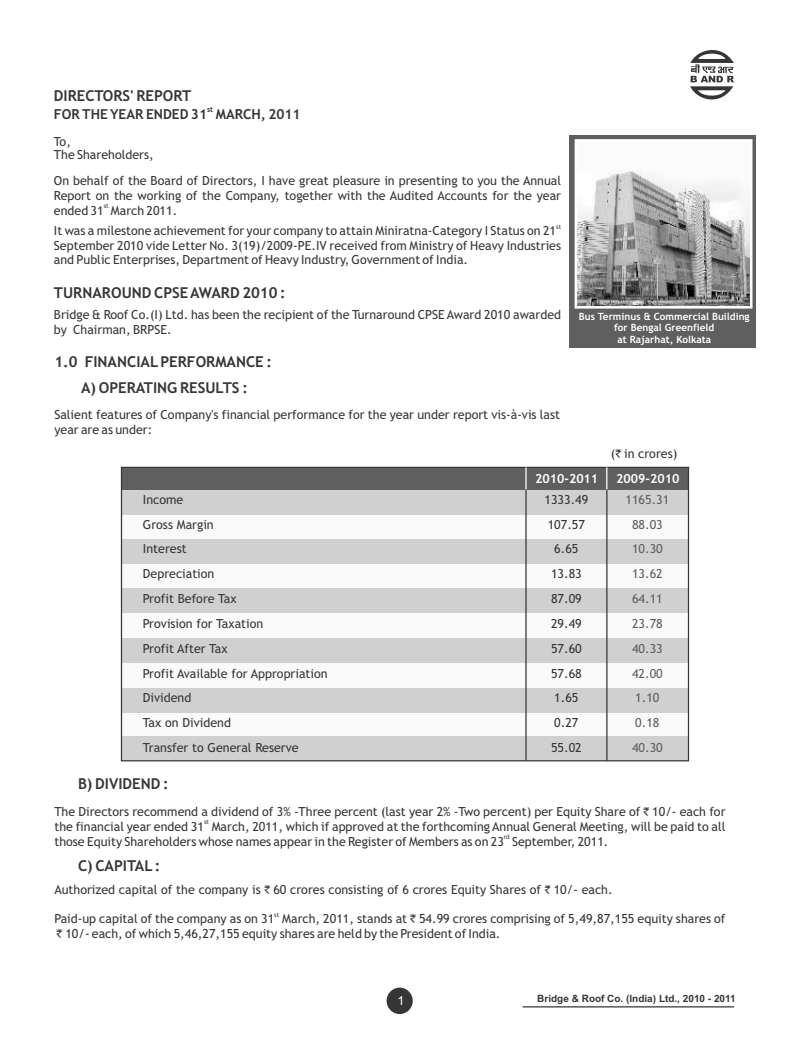
<style>
.page{position:relative;width:810px;height:1054px;background:#fff}
.page>*{position:absolute;margin:0;border:0;box-sizing:border-box;transform-origin:0 0}
.t1{font:700 15px/26.1px "Trebuchet MS";color:#363636;text-align:center}
.t2{font:700 13.75px "Trebuchet MS";color:#363636}
.t3{font:12.5px/24.9px "Trebuchet MS";color:#363636}
.t4{font:12.5px/24.9px "Trebuchet MS";color:#5f5f5f;text-align:center}
.t5{font:700 12.5px "Trebuchet MS";color:#fff}
.t6{font:12.5px "Arial";color:#fff}
.t7{font:700 10px/11.6px "Trebuchet MS";color:#fff;text-align:center}
.t8{font:700 10px "Arial";color:#363636}
.t9{font:700 7.5px "Trebuchet MS";color:#363636}
.t10{font:6.25px "Trebuchet MS";color:#363636}
.s1{font-family:"Rupees";font-size:8.75px}
</style>
<div class="page">
<svg style="left:690px;top:50px;width:44px;height:50px"></svg>
<hr style="left:523px;top:1005px;width:211px;height:2px;background:#363636">
<div style="left:569px;top:136px;width:187px;height:212px;background:#5f5f5f"></div>
<img style="left:579px;top:143px;width:170px;height:161px">
<div style="left:575px;top:139px;width:178px;height:169px;border:3px solid #fff"></div>
<div style="left:121px;top:467px;width:567px;height:22px;background:#5f5f5f"></div>
<div style="left:121px;top:490px;width:567px;height:270px;background:#fafafa"></div>
<div style="left:121px;top:489px;width:567px;height:25px;background:#d0d0d0"></div>
<div style="left:121px;top:539px;width:567px;height:25px;background:#d0d0d0"></div>
<div style="left:121px;top:588px;width:567px;height:25px;background:#d0d0d0"></div>
<div style="left:121px;top:638px;width:567px;height:24px;background:#d0d0d0"></div>
<div style="left:121px;top:687px;width:567px;height:25px;background:#d0d0d0"></div>
<div style="left:121px;top:735px;width:567px;height:25px;background:#d0d0d0"></div>
<hr style="left:525px;top:489px;width:2px;height:271px;background:#363636">
<hr style="left:606px;top:489px;width:2px;height:271px;background:#363636">
<div style="left:121px;top:466px;width:568px;height:295px;border:1px solid #363636"></div>
<hr style="left:525px;top:467px;width:2px;height:22px;background:#fff">
<svg style="left:606px;top:467px;width:1px;height:22px"></svg>
<div style="left:387px;top:987px;width:26px;height:26px;background:#363636;border-radius:50%"></div>
<p class="t1" style="left:54px;top:84px;width:139px">DIRECTORS' REPORT</p>
<p class="t9" style="left:207px;top:106px;width:8px">st</p>
<p class="t2" style="left:54px;top:109px;width:248px">FOR THE YEAR ENDED 31 MARCH, 2011</p>
<p class="t3" style="left:54px;top:136px;width:101px;line-height:13.1px">To,<br>The Shareholders,</p>
<p class="t3" style="left:54px;top:174px;width:509px;line-height:14.5px">On behalf of the Board of Directors, I have great pleasure in presenting to you the Annual<br>Report on the working of the Company, together with the Audited Accounts for the year</p>
<p class="t10" style="left:104px;top:203px;width:7px">st</p>
<p class="t3" style="left:54px;top:199px;width:125px">ended 31 March 2011.</p>
<p class="t10" style="left:556px;top:224px;width:7px">st</p>
<p class="t3" style="left:54px;top:225px;width:509px;line-height:14.5px">It was a milestone achievement for your company to attain Miniratna-Category I Status on 21<br>September 2010 vide Letter No. 3(19)/2009-PE.IV received from Ministry of Heavy Industries and Public Enterprises, Department of Heavy Industry, Government of India.</p>
<p class="t1" style="left:54px;top:281px;width:233px">TURNAROUND CPSE AWARD 2010 :</p>
<p class="t3" style="left:54px;top:308px;width:509px;line-height:14.5px">Bridge &amp; Roof Co.(I) Ltd. has been the recipient of the Turnaround CPSE Award 2010 awarded by Chairman, BRPSE.</p>
<p class="t7" style="left:579px;top:311px;width:172px">Bus Terminus &amp; Commercial Building for Bengal Greenfield<br>at Rajarhat, Kolkata</p>
<p class="t1" style="left:54px;top:349px;width:219px">1.0 FINANCIALPERFORMANCE :<br>A) OPERATING RESULTS :</p>
<p class="t3" style="left:54px;top:408px;width:507px;line-height:14.5px">Salient features of Company's financial performance for the year under report vis-à-vis last year are as under:</p>
<p class="t3" style="left:611px;top:442px;width:68px">(<span class="s1">!</span>in crores)</p>
<p class="t5" style="left:535px;top:473px;width:65px">2010-2011</p>
<p class="t5" style="left:616px;top:473px;width:65px">2009-2010</p>
<p class="t3" style="left:143px;top:487px;width:186px">Income<br>Gross Margin<br>Interest<br>Depreciation<br>Profit Before Tax<br>Provision for Taxation<br>Profit After Tax<br>Profit Available for Appropriation<br>Dividend<br>Tax on Dividend<br>Transfer to General Reserve</p>
<p class="t3" style="left:544px;top:487px;width:45px;text-align:center">1333.49<br>107.57<br>6.65<br>13.83<br>87.09<br>29.49<br>57.60<br>57.68<br>1.65<br>0.27<br>55.02</p>
<p class="t4" style="left:625px;top:487px;width:45px">1165.31<br>88.03<br>10.30<br>13.62<br>64.11<br>23.78<br>40.33<br>42.00<br>1.10<br>0.18<br>40.30</p>
<p class="t1" style="left:78px;top:771px;width:92px">B) DIVIDEND :</p>
<p class="t3" style="left:54px;top:799px;width:673px">The Directors recommend a dividend of 3% -Three percent (last year 2% -Two percent) per Equity Share of <span class="s1">!</span>10/- each for</p>
<p class="t10" style="left:204px;top:819px;width:7px">st</p>
<p class="t3" style="left:54px;top:814px;width:673px">the financial year ended 31 March, 2011, which if approved at the forthcoming Annual General Meeting, will be paid to all</p>
<p class="t10" style="left:504px;top:834px;width:7px">rd</p>
<p class="t3" style="left:54px;top:829px;width:556px">those Equity Shareholders whose names appear in the Register of Members as on 23 September, 2011.</p>
<p class="t1" style="left:78px;top:853px;width:84px">C) CAPITAL :</p>
<p class="t3" style="left:54px;top:877px;width:560px">Authorized capital of the company is <span class="s1">!</span>60 crores consisting of 6 crores Equity Shares of <span class="s1">!</span>10/- each.</p>
<p class="t10" style="left:274px;top:911px;width:7px">st</p>
<p class="t3" style="left:54px;top:912px;width:673px;line-height:14.5px">Paid-up capital of the company as on 31 March, 2011, stands at <span class="s1">R</span>54.99 crores comprising of 5,49,87,155 equity shares of <span class="s1">!</span>10/- each, of which 5,46,27,155 equity shares are held by the President of India.</p>
<p class="t6" style="left:397px;top:995px;width:8px">1</p>
<p class="t8" style="left:537px;top:994px;width:200px">Bridge &amp; Roof Co. (India) Ltd., 2010 - 2011</p>
</div>
